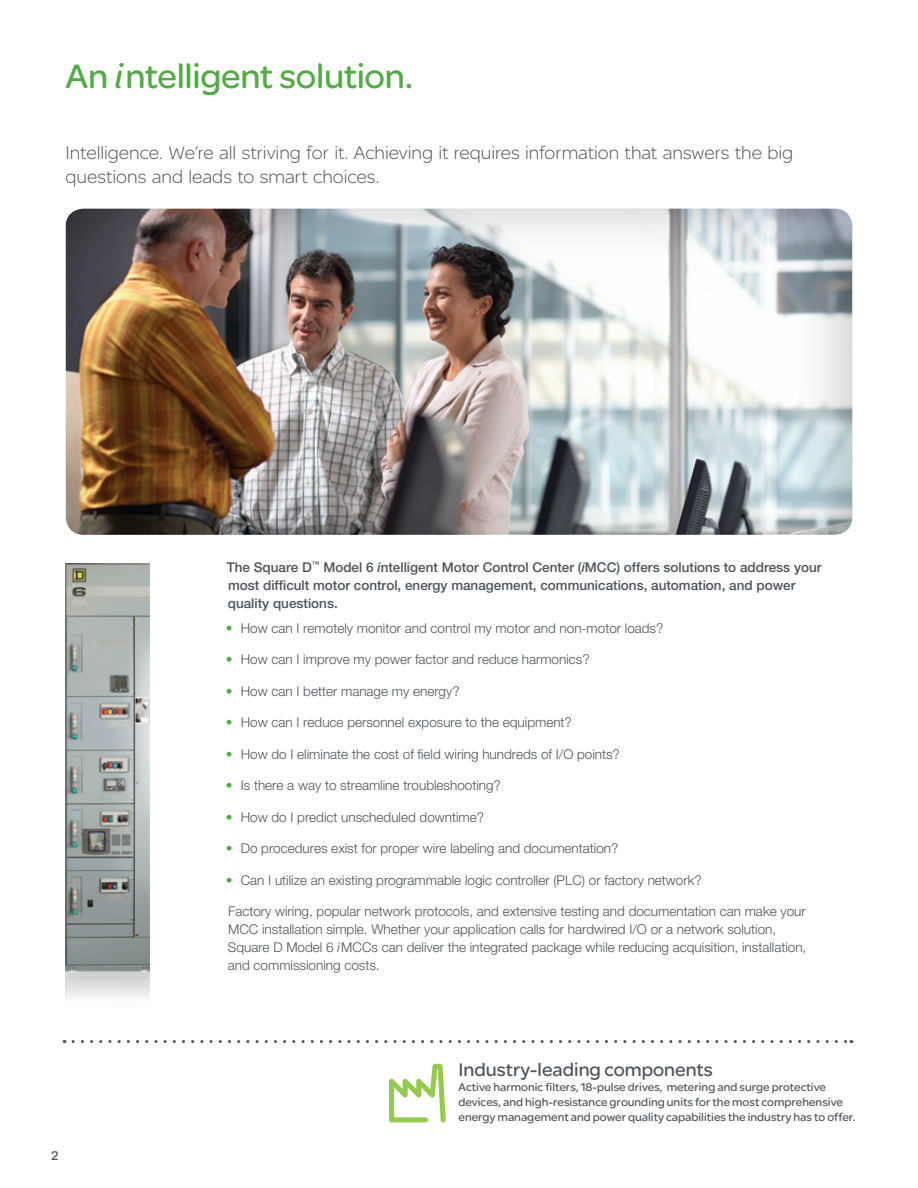
<style>
.page{position:relative;width:918px;height:1188px;background:#fff}
.page>*{position:absolute;margin:0;border:0;box-sizing:border-box;transform-origin:0 0}
.MCC_Title_Head{font:36px "SE Optimist";letter-spacing:-.01em;color:#54aa46}
.MCC_Title_Head-2{font:300 19.5px/24px "SE Optimist";letter-spacing:-.005em;color:#4d545a}
.t1{font:19.5px "SE Optimist";color:#4d545a}
.MCC_Body_C_opy{font:300 13.5px/18px "Helvetica Neue LT Std";color:#4d545a}
.MCC_Title_Head-3{font:500 13.5px/18px "Helvetica Neue LT Std";color:#4d545a}
.t2{font:13.5px "SE Optimist";color:#4d545a}
.t3{font:12px/15px "SE Optimist";color:#4d545a}
.s1{font-style:italic}
.s2{color:#54aa46}
</style>
<div class="page">
<img style="left:66px;top:564px;width:83px;height:434px">
<div style="left:64px;top:208px;width:789px;height:328px;background:#231f20;opacity:.19"></div>
<svg style="left:389px;top:1064px;width:57px;height:59px"></svg>
<svg style="left:73px;top:1040px;width:779px;height:3px"></svg>
<p class="MCC_Title_Head" style="left:66px;top:51px;width:349px">An <span class="s1">i</span>ntelligent solution.</p>
<p class="MCC_Title_Head-2" style="left:66px;top:140px;width:729px">Intelligence. We’re all striving for it. Achieving it requires information that answers the big questions and leads to smart choices.</p>
<p class="t2" style="left:51px;top:1146px;width:9px">2</p>
<p class="MCC_Title_Head-3" style="left:227px;top:558px;width:596px">The Square D<sup>™</sup> Model 6 <span class="s1">i</span>ntelligent Motor Control Center (<span class="s1">i</span>MCC) offers solutions to address your most difficult motor control, energy management, communications, automation, and power quality questions.</p>
<p class="MCC_Body_C_opy" style="left:226px;top:618px;width:439px"><span class="s2">•</span> How can I remotely monitor and control my motor and non-motor loads?</p>
<p class="MCC_Body_C_opy" style="left:226px;top:650px;width:365px"><span class="s2">•</span> How can I improve my power factor and reduce harmonics?</p>
<p class="MCC_Body_C_opy" style="left:226px;top:681px;width:235px"><span class="s2">•</span> How can I better manage my energy?</p>
<p class="MCC_Body_C_opy" style="left:226px;top:713px;width:347px"><span class="s2">•</span> How can I reduce personnel exposure to the equipment?</p>
<p class="MCC_Body_C_opy" style="left:226px;top:744px;width:395px"><span class="s2">•</span> How do I eliminate the cost of field wiring hundreds of I/O points?</p>
<p class="MCC_Body_C_opy" style="left:226px;top:776px;width:276px"><span class="s2">•</span> Is there a way to streamline troubleshooting?</p>
<p class="MCC_Body_C_opy" style="left:226px;top:807px;width:260px"><span class="s2">•</span> How do I predict unscheduled downtime?</p>
<p class="MCC_Body_C_opy" style="left:226px;top:839px;width:394px"><span class="s2">•</span> Do procedures exist for proper wire labeling and documentation?</p>
<p class="MCC_Body_C_opy" style="left:226px;top:870px;width:477px"><span class="s2">•</span> Can I utilize an existing programmable logic controller (PLC) or factory network?</p>
<p class="MCC_Body_C_opy" style="left:228px;top:902px;width:580px">Factory wiring, popular network protocols, and extensive testing and documentation can make your MCC installation simple. Whether your application calls for hardwired I/O or a network solution, Square D Model 6 <span class="s1">i</span>MCCs can deliver the integrated package while reducing acquisition, installation, and commissioning costs.</p>
<p class="t1" style="left:459px;top:1056px;width:256px">Industry-leading components</p>
<p class="t3" style="left:459px;top:1079px;width:398px">Active harmonic filters, 18-pulse drives, metering and surge protective devices, and high-resistance grounding units for the most comprehensive energy management and power quality capabilities the industry has to offer.</p>
</div>
